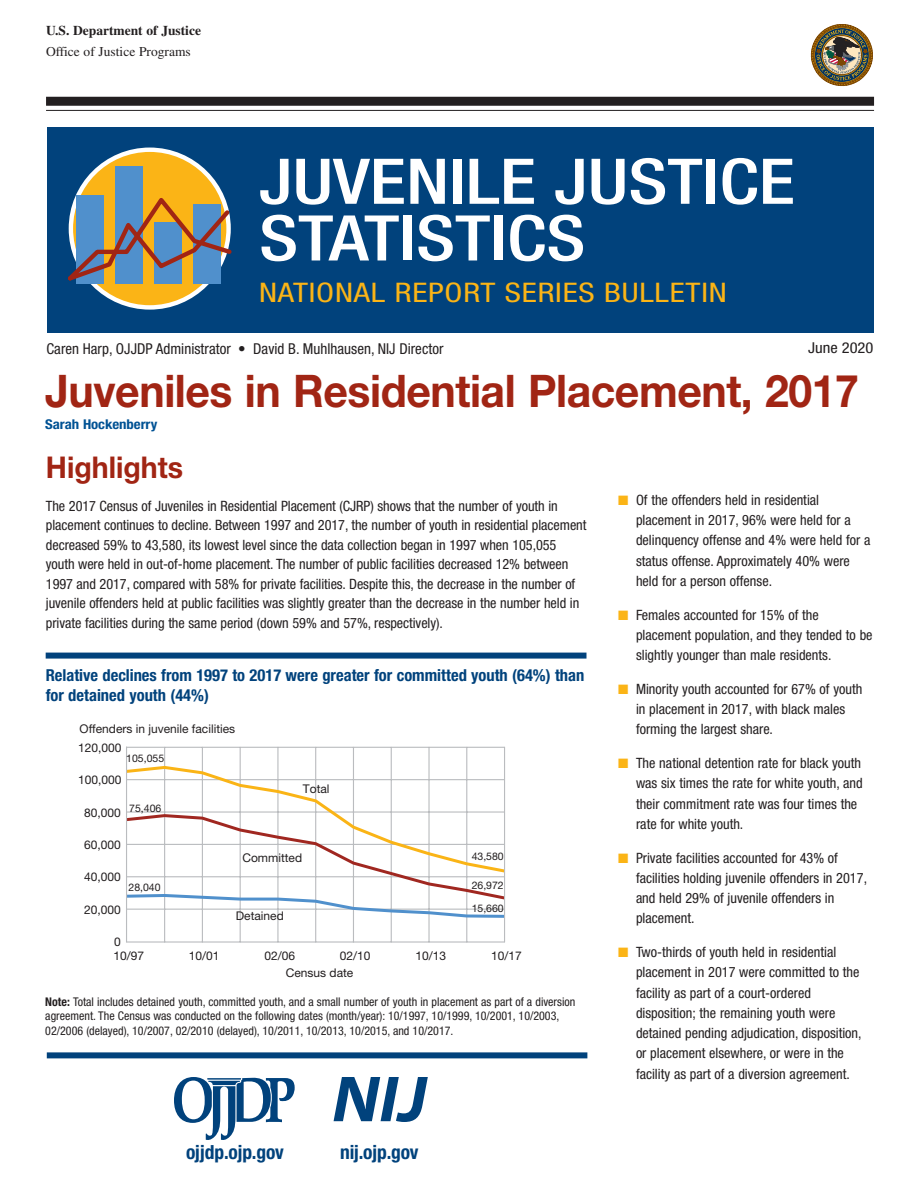
<style>
.page{position:relative;width:918px;height:1188px;background:#fff}
.page>*{position:absolute;margin:0;border:0;box-sizing:border-box;transform-origin:0 0}
.t1{font:500 condensed 63px/56.7px "Helvetica Neue LT Std";color:#fff;scale:1.2 1}
.t2{font:700 45px "Helvetica Neue LT Std";letter-spacing:-.01em;color:#a12514;scale:.95 1}
.t3{font:700 30px "Helvetica Neue LT Std";color:#a12514;scale:.95 1}
.t4{font:condensed 27px "Helvetica Neue LT Std";letter-spacing:.025em;color:#fbb416;scale:1.2 1}
.t5{font:700 condensed 19.5px "Helvetica Neue LT Std";letter-spacing:-.005em;color:#01427c}
.t6{font:700 condensed 16.5px/19.8px "Helvetica Neue LT Std";color:#01427c}
.t7{font:condensed 15px "Helvetica Neue LT Std";letter-spacing:.005em;color:#231f20}
.t8{font:condensed 15px "Helvetica Neue LT Std";letter-spacing:.005em;color:#231f20;scale:1.1 1}
.t9{font:condensed 14.25px/20.2px "Helvetica Neue LT Std";color:#231f20}
.t10{font:700 13.5px "Times LT Std";color:#231f20}
.t11{font:13.5px "Times LT Std";color:#231f20}
.t12{font:700 condensed 13.5px "Helvetica Neue LT Std";letter-spacing:-.005em;color:#005294;scale:1.1 1}
.t13{font:condensed 12px/14.2px "Helvetica Neue LT Std";color:#231f20}
.t14{font:12px/14.1px "Helvetica Neue LT Std";color:#211d1e}
.t15{font:12px/19.5px "Helvetica Neue LT Std";color:#231f20}
.t16{font:10.5px "Helvetica Neue LT Std";color:#211d1e}
.s1{color:#211d1e}
.s2{color:#fbb416}
.s3{font-weight:700}
</style>
<div class="page">
<svg style="left:811px;top:24px;width:62px;height:62px"></svg>
<hr style="left:46px;top:110px;width:828px;height:1px;background:#231f20">
<div style="left:46px;top:97px;width:828px;height:9px;background:#231f20"></div>
<div style="left:47px;top:127px;width:826px;height:205px;background:#01427c"></div>
<svg style="left:69px;top:148px;width:162px;height:162px"></svg>
<div style="left:73px;top:152px;width:153px;height:153px;background:#fbb416;border-radius:50%"></div>
<div style="left:115px;top:166px;width:28px;height:118px;background:#5090cc"></div>
<svg style="left:68px;top:193px;width:164px;height:92px"></svg>
<div style="left:47px;top:1052px;width:540px;height:6px;background:#01427c"></div>
<div style="left:46px;top:653px;width:540px;height:6px;background:#01427c"></div>
<hr style="left:466px;top:747px;width:1px;height:195px;background:#babcbf">
<hr style="left:428px;top:747px;width:2px;height:195px;background:#babcbf">
<hr style="left:391px;top:747px;width:1px;height:195px;background:#babcbf">
<hr style="left:353px;top:747px;width:1px;height:195px;background:#babcbf">
<hr style="left:315px;top:747px;width:1px;height:195px;background:#babcbf">
<hr style="left:277px;top:747px;width:2px;height:195px;background:#babcbf">
<hr style="left:240px;top:747px;width:1px;height:195px;background:#babcbf">
<hr style="left:202px;top:747px;width:1px;height:195px;background:#babcbf">
<hr style="left:164px;top:747px;width:1px;height:195px;background:#babcbf">
<hr style="left:126px;top:747px;width:379px;height:1px;background:#babcbf">
<hr style="left:126px;top:941px;width:379px;height:2px;background:#babcbf">
<svg style="left:127px;top:763px;width:377px;height:156px"></svg>
<hr style="left:126px;top:747px;width:1px;height:195px;background:#babcbf">
<hr style="left:504px;top:747px;width:1px;height:195px;background:#babcbf">
<svg style="left:174px;top:1077px;width:121px;height:63px"></svg>
<svg style="left:334px;top:1077px;width:94px;height:45px"></svg>
<p class="t10" style="left:46px;top:23px;width:156px">U.S. Department of Justice</p>
<p class="t11" style="left:46px;top:44px;width:146px">Office of Justice Programs</p>
<h1 class="t1" style="left:259px;top:152px;width:448px">JUVENILE JUSTICE<br>STATISTICS</h1>
<h3 class="t4" style="left:259px;top:277px;width:391px">NATIONAL REPORT SERIES BULLETIN</h3>
<p class="t7" style="left:46px;top:340px;width:399px">Caren Harp, OJJDP Administrator • David B. Muhlhausen, NIJ Director</p>
<p class="t8" style="left:808px;top:339px;width:61px">June 2020</p>
<h1 class="t2" style="left:45px;top:363px;width:858px">Juveniles in Residential Placement, 2017</h1>
<p class="t12" style="left:45px;top:416px;width:103px">Sarah Hockenberry</p>
<p class="t3" style="left:46px;top:448px;width:146px">Highlights</p>
<p class="t9" style="left:46px;top:496px;width:542px;line-height:19.5px">The 2017 Census of Juveniles in Residential Placement (CJRP) shows that the number of youth in placement continues to decline. Between 1997 and 2017, the number of youth in residential placement decreased 59% to 43,580, its lowest level since the data collection began in 1997 when 105,055 youth were held in out-of-home placement. The number of public facilities decreased 12% between 1997 and 2017, compared with 58% for private facilities. Despite this, the decrease in the number of juvenile offenders held at public facilities was slightly greater than the decrease in the number held in private facilities during the same period (down 59% and 57%, respectively).</p>
<p class="t6" style="left:46px;top:665px;width:540px">Relative declines from 1997 to 2017 were greater for committed youth (64%) than for detained youth (44%)</p>
<p class="t15" style="left:78px;top:718px;width:158px">Offenders in juvenile facilities<br><span class="s1">120,000</span></p>
<p class="t14" style="left:78px;top:773px;width:45px">100,000</p>
<p class="t14" style="left:84px;top:805px;width:38px">80,000</p>
<p class="t14" style="left:84px;top:838px;width:38px">60,000</p>
<p class="t14" style="left:84px;top:870px;width:38px">40,000</p>
<p class="t14" style="left:84px;top:902px;width:38px">20,000</p>
<p class="t14" style="left:113px;top:935px;width:32px">0<br>10/97</p>
<p class="t9" style="left:636px;top:490px;width:236px;text-indent:-18px"><span class="s2">■</span> Of the offenders held in residential placement in 2017, 96% were held for a delinquency offense and 4% were held for a status offense. Approximately 40% were held for a person offense.</p>
<p class="t9" style="left:636px;top:604px;width:238px;text-indent:-18px"><span class="s2">■</span> Females accounted for 15% of the placement population, and they tended to be slightly younger than male residents.</p>
<p class="t9" style="left:636px;top:679px;width:228px;text-indent:-18px"><span class="s2">■</span> Minority youth accounted for 67% of youth in placement in 2017, with black males forming the largest share.</p>
<p class="t9" style="left:636px;top:753px;width:228px;text-indent:-18px"><span class="s2">■</span> The national detention rate for black youth was six times the rate for white youth, and their commitment rate was four times the rate for white youth.</p>
<p class="t9" style="left:636px;top:847px;width:233px;text-indent:-18px"><span class="s2">■</span> Private facilities accounted for 43% of facilities holding juvenile offenders in 2017, and held 29% of juvenile offenders in placement.</p>
<p class="t9" style="left:636px;top:942px;width:227px;text-indent:-18px"><span class="s2">■</span> Two-thirds of youth held in residential placement in 2017 were committed to the facility as part of a court-ordered disposition; the remaining youth were detained pending adjudication, disposition, or placement elsewhere, or were in the facility as part of a diversion agreement.</p>
<p class="t16" style="left:126px;top:752px;width:39px">105,055</p>
<p class="t15" style="left:303px;top:779px;width:28px">Total</p>
<p class="t16" style="left:129px;top:802px;width:34px">75,406</p>
<p class="t15" style="left:242px;top:848px;width:61px">Committed</p>
<p class="t16" style="left:472px;top:850px;width:34px">43,580</p>
<p class="t16" style="left:129px;top:881px;width:34px">28,040</p>
<p class="t16" style="left:472px;top:879px;width:34px">26,972</p>
<p class="t16" style="left:472px;top:902px;width:34px">15,660</p>
<p class="t15" style="left:236px;top:906px;width:49px">Detained</p>
<p class="t14" style="left:189px;top:949px;width:32px">10/01</p>
<p class="t14" style="left:264px;top:949px;width:32px">02/06</p>
<p class="t14" style="left:340px;top:949px;width:32px">02/10</p>
<p class="t14" style="left:415px;top:949px;width:32px">10/13</p>
<p class="t14" style="left:491px;top:949px;width:32px">10/17</p>
<p class="t14" style="left:286px;top:965px;width:69px">Census date</p>
<p class="t13" style="left:45px;top:995px;width:532px"><span class="s3">Note:</span> Total includes detained youth, committed youth, and a small number of youth in placement as part of a diversion agreement. The Census was conducted on the following dates (month/year): 10/1997, 10/1999, 10/2001, 10/2003,<br>02/2006 (delayed), 10/2007, 02/2010 (delayed), 10/2011, 10/2013, 10/2015, and 10/2017.</p>
<p class="t5" style="left:186px;top:1140px;width:99px">ojjdp.ojp.gov</p>
<p class="t5" style="left:340px;top:1140px;width:80px">nij.ojp.gov</p>
</div>
